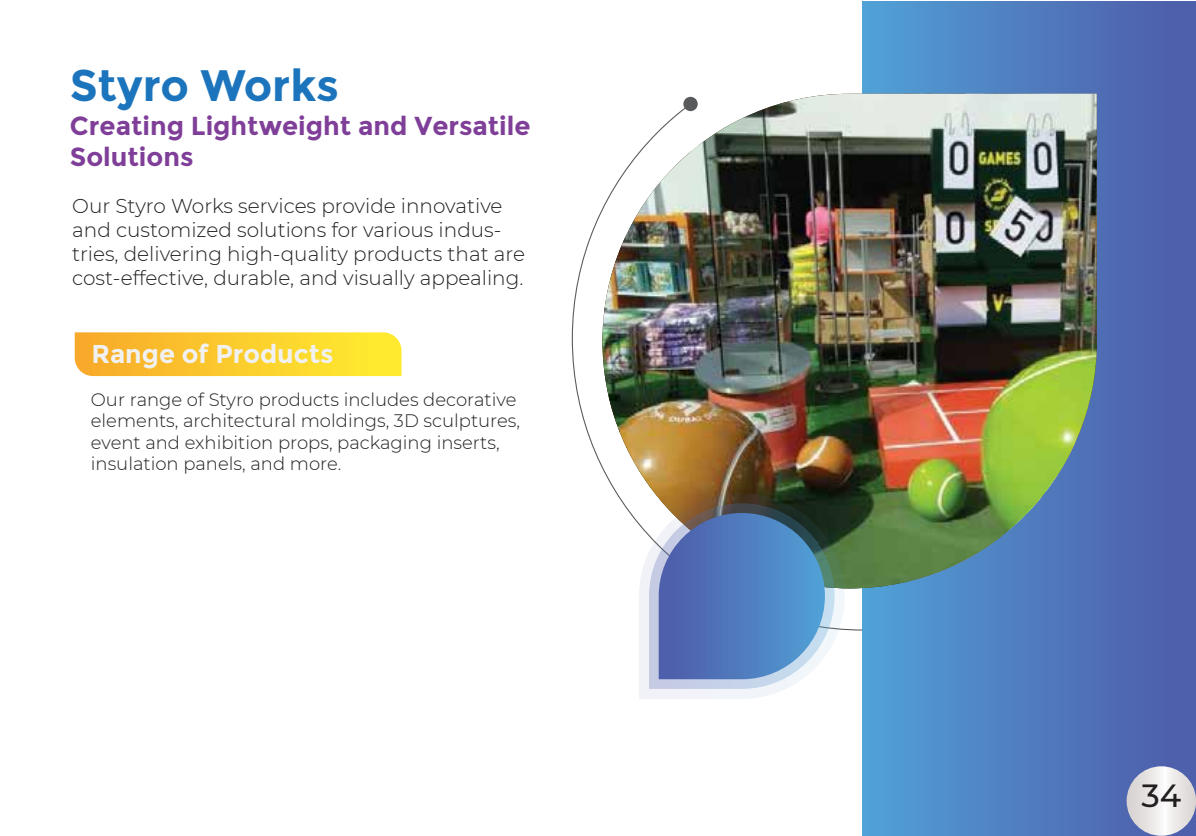
<style>
.page{position:relative;width:1196px;height:836px;background:#fff}
.page>*{position:absolute;margin:0;border:0;box-sizing:border-box;transform-origin:0 0}
.t1{font:700 44px "Montserrat";letter-spacing:-.005em;color:#1c75bc}
.t2{font:500 32px "Montserrat";color:#231f20}
.t3{font:700 26px/31.2px "Montserrat";color:#7f3f98}
.t4{font:700 25.8px "Montserrat";color:#f1f1f2}
.t5{font:300 20px/24px "Montserrat";color:#231f20}
.t6{font:300 18px/21.6px "Montserrat";color:#231f20}
</style>
<div class="page">
<div style="left:862px;top:1px;width:333px;height:834px;background:linear-gradient(to right,#51a1d6,#4e5ba7)"></div>
<svg style="left:75px;top:332px;width:326px;height:44px;background:#fbcc30"></svg>
<img style="left:602px;top:94px;width:494px;height:494px">
<svg style="left:639px;top:493px;width:205px;height:205px"></svg>
<svg style="left:649px;top:503px;width:185px;height:185px;background:#6989b6"></svg>
<svg style="left:1126px;top:766px;width:69px;height:69px"></svg>
<h1 class="t1" style="left:70px;top:60px;width:270px">Styro Works</h1>
<h3 class="t3" style="left:70px;top:110px;width:462px">Creating Lightweight and Versatile<br>Solutions</h3>
<p class="t5" style="left:72px;top:193px;width:454px">Our Styro Works services provide innovative and customized solutions for various indus&shy;tries, delivering high-quality products that are cost-effective, durable, and visually appealing.</p>
<p class="t4" style="left:92px;top:338px;width:243px">Range of Products</p>
<p class="t6" style="left:91px;top:387px;width:430px">Our range of Styro products includes decorative elements, architectural moldings, 3D sculptures, event and exhibition props, packaging inserts, insulation panels, and more.</p>
<h2 class="t2" style="left:1141px;top:772px;width:41px">34</h2>
</div>
